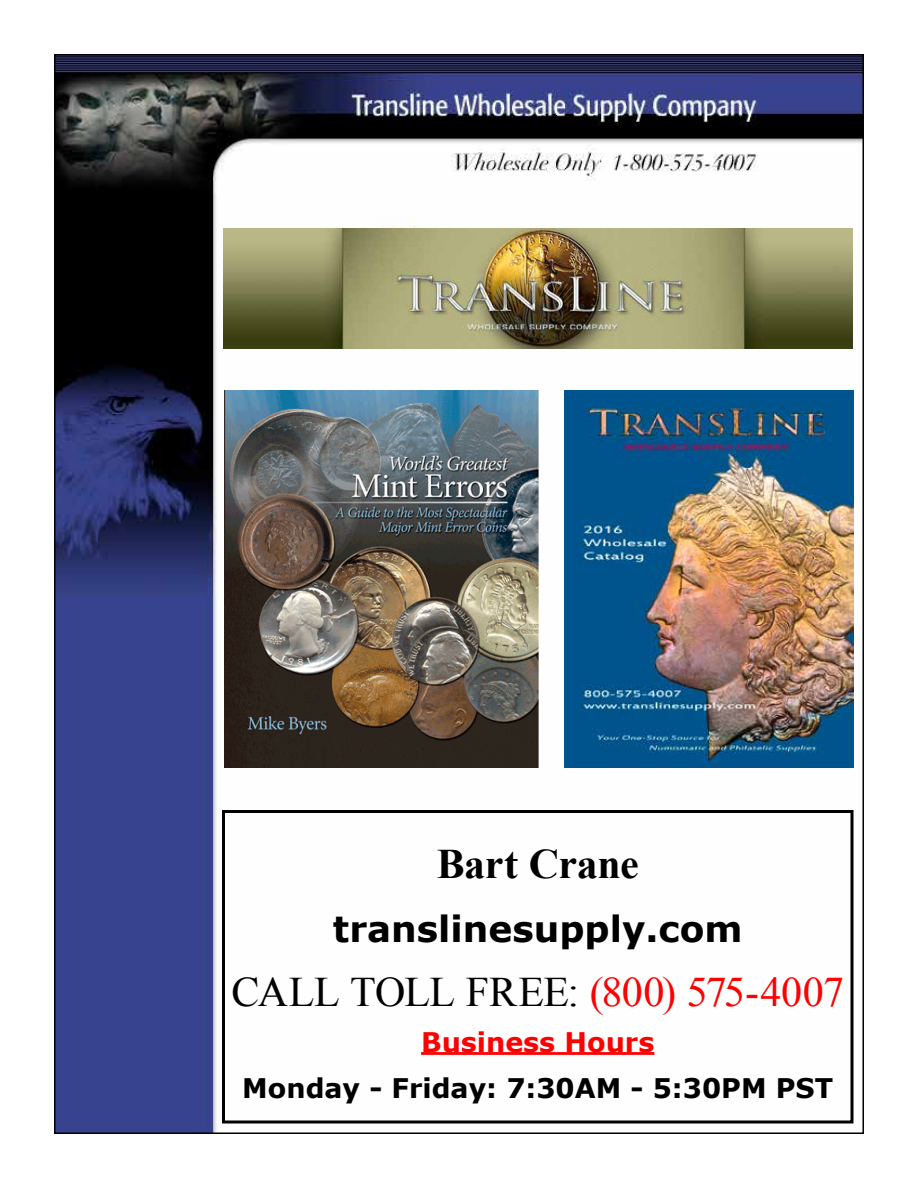
<style>
.page{position:relative;width:918px;height:1188px;background:#fff}
.page>*{position:absolute;margin:0;border:0;box-sizing:border-box;transform-origin:0 0}
.t1{font:42px "Times New Roman";letter-spacing:-.01em;color:#000}
.t2{font:700 42px "Times New Roman";letter-spacing:-.01em;color:#000}
.t3{font:700 36px "Verdana";color:#000}
.t4{font:700 27px "Verdana";color:#000}
.t5{font:700 27px "Verdana";color:#f00}
.s1{color:#f00}
</style>
<div class="page">
<img style="left:57px;top:57px;width:804px;height:1074px">
<img style="left:564px;top:391px;width:290px;height:376px">
<hr style="left:421px;top:1052px;width:233px;height:3px;background:#f00">
<div style="left:222px;top:810px;width:632px;height:314px;border:3px solid #000"></div>
<img style="left:223px;top:228px;width:629px;height:120px">
<img style="left:225px;top:391px;width:314px;height:376px">
<h1 class="t2" style="left:437px;top:835px;width:204px">Bart Crane</h1>
<h2 class="t3" style="left:333px;top:905px;width:411px">translinesupply.com</h2>
<h1 class="t1" style="left:231px;top:963px;width:614px">CALL TOLL FREE: <span class="s1">(800) 575-4007</span></h1>
<p class="t5" style="left:421px;top:1024px;width:235px">Business Hours</p>
<p class="t4" style="left:242px;top:1070px;width:592px">Monday - Friday: 7:30AM - 5:30PM PST</p>
</div>
